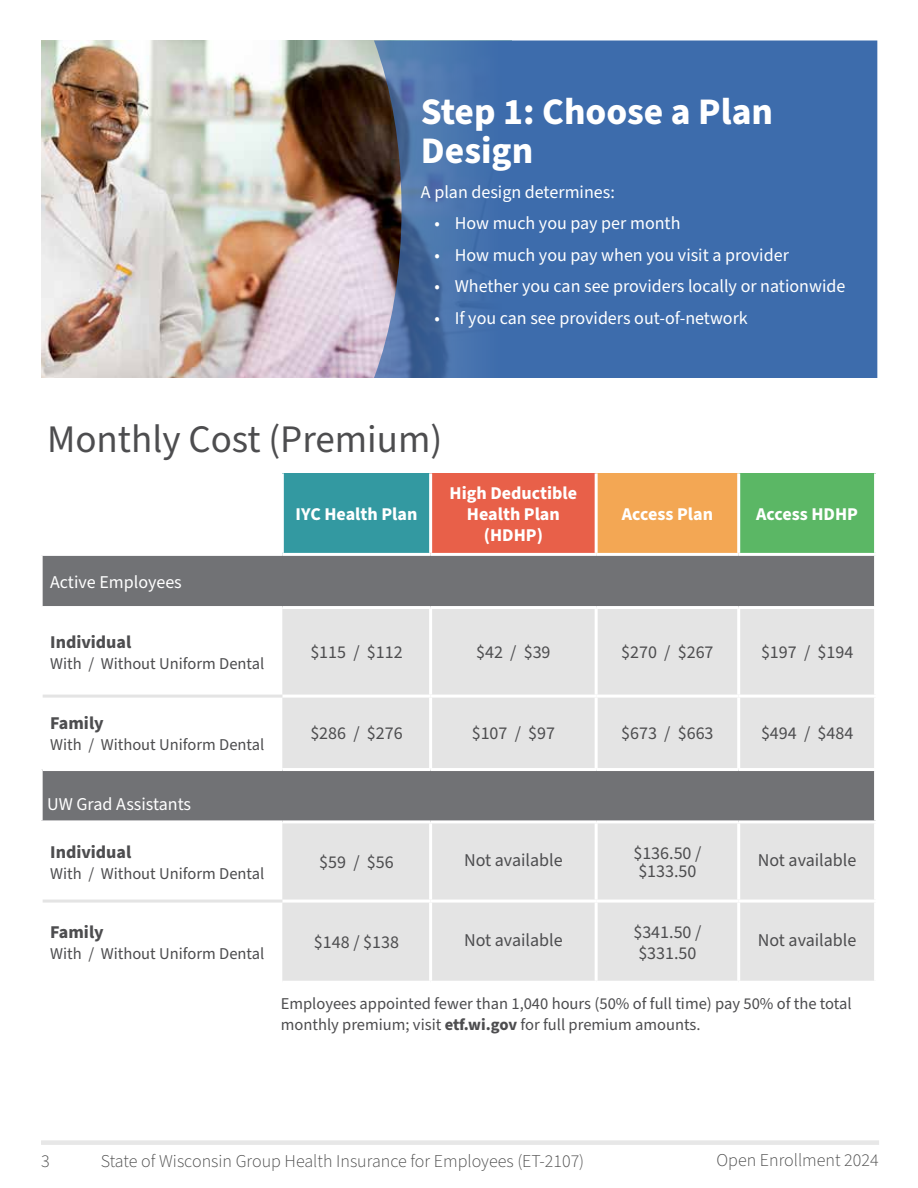
<style>
.page{position:relative;width:918px;height:1188px;background:#fff}
.page>*{position:absolute;margin:0;border:0;box-sizing:border-box;transform-origin:0 0}
.t1{font:39px "Source Sans Pro";color:#4d4d4f}
.H1_-_Step_Name__White{font:700 37.5px/39px "Source Sans Pro";color:#fff}
.t2{font:18px "Source Sans Pro";color:#fff}
.Table_Text{font:18px/18px "Source Sans Pro";color:#4d4d4f}
.t3{font:300 18px "Source Sans Pro";color:#4b4b4b}
.Top_Row_-_White_Text{font:700 18px/21px "Source Sans Pro";color:#fff;text-align:center}
.Left_Column_Text{font:700 18px "Source Sans Pro";color:#4d4d4f}
.Left_Column_Text-2{font:16.5px/21px "Source Sans Pro";color:#4d4d4f}
.s1{font-weight:700}
</style>
<div class="page">
<div style="left:41px;top:1140px;width:838px;height:5px;background:#e7e7e7"></div>
<div style="left:282px;top:473px;width:149px;height:81px;background:#3399a1"></div>
<div style="left:431px;top:473px;width:165px;height:81px;background:#e86049"></div>
<div style="left:596px;top:473px;width:143px;height:81px;background:#f3a754"></div>
<div style="left:739px;top:473px;width:137px;height:81px;background:#5bb765"></div>
<svg style="left:43px;top:556px;width:831px;height:264px;fill:#717275"></svg>
<div style="left:282px;top:609px;width:592px;height:159px;background:#e4e4e4"></div>
<div style="left:432px;top:609px;width:305px;height:159px;background:#e4e4e4"></div>
<svg style="left:43px;top:899px;width:239px;height:1px"></svg>
<div style="left:282px;top:823px;width:592px;height:158px;background:#e4e4e4"></div>
<div style="left:432px;top:823px;width:305px;height:158px;background:#e4e4e4"></div>
<hr style="left:281px;top:473px;width:3px;height:80px;background:#fff">
<hr style="left:429px;top:473px;width:3px;height:80px;background:#fff">
<hr style="left:595px;top:473px;width:3px;height:80px;background:#fff">
<hr style="left:737px;top:473px;width:3px;height:80px;background:#fff">
<hr style="left:874px;top:473px;width:3px;height:80px;background:#fff">
<hr style="left:431px;top:695px;width:165px;height:3px;background:#fff">
<hr style="left:596px;top:695px;width:143px;height:3px;background:#fff">
<hr style="left:739px;top:695px;width:138px;height:3px;background:#fff">
<hr style="left:431px;top:900px;width:165px;height:3px;background:#fff">
<hr style="left:596px;top:900px;width:143px;height:3px;background:#fff">
<hr style="left:739px;top:900px;width:138px;height:3px;background:#fff">
<hr style="left:282px;top:695px;width:149px;height:3px;background:#fff">
<hr style="left:282px;top:900px;width:149px;height:3px;background:#fff">
<hr style="left:429px;top:609px;width:3px;height:86px;background:#fff">
<hr style="left:595px;top:609px;width:3px;height:86px;background:#fff">
<hr style="left:737px;top:609px;width:3px;height:86px;background:#fff">
<hr style="left:429px;top:823px;width:3px;height:77px;background:#fff">
<hr style="left:595px;top:823px;width:3px;height:77px;background:#fff">
<hr style="left:737px;top:823px;width:3px;height:77px;background:#fff">
<hr style="left:429px;top:698px;width:3px;height:70px;background:#fff">
<hr style="left:595px;top:698px;width:3px;height:70px;background:#fff">
<hr style="left:737px;top:698px;width:3px;height:70px;background:#fff">
<hr style="left:429px;top:903px;width:3px;height:78px;background:#fff">
<hr style="left:595px;top:903px;width:3px;height:78px;background:#fff">
<hr style="left:737px;top:903px;width:3px;height:78px;background:#fff">
<hr style="left:282px;top:553px;width:149px;height:3px;background:#fff">
<hr style="left:431px;top:553px;width:165px;height:3px;background:#fff">
<hr style="left:596px;top:553px;width:143px;height:3px;background:#fff">
<hr style="left:739px;top:553px;width:138px;height:3px;background:#fff">
<hr style="left:40px;top:606px;width:242px;height:3px;background:#fff">
<hr style="left:282px;top:606px;width:149px;height:3px;background:#fff">
<hr style="left:431px;top:606px;width:165px;height:3px;background:#fff">
<hr style="left:596px;top:606px;width:143px;height:3px;background:#fff">
<hr style="left:739px;top:606px;width:138px;height:3px;background:#fff">
<hr style="left:43px;top:768px;width:239px;height:3px;background:#fff">
<hr style="left:282px;top:768px;width:149px;height:3px;background:#fff">
<hr style="left:431px;top:768px;width:165px;height:3px;background:#fff">
<hr style="left:596px;top:768px;width:143px;height:3px;background:#fff">
<hr style="left:739px;top:768px;width:138px;height:3px;background:#fff">
<hr style="left:43px;top:900px;width:239px;height:3px;background:#e4e4e4">
<hr style="left:43px;top:695px;width:239px;height:3px;background:#e4e4e4">
<img style="left:42px;top:40px;width:332px;height:338px">
<svg style="left:374px;top:40px;width:503px;height:338px;background:#416ca8"></svg>
<h1 class="H1_-_Step_Name__White" style="left:421px;top:93px;width:354px">Step 1: Choose a Plan<br>Design</h1>
<h3 class="t2" style="left:421px;top:180px;width:195px">A plan design determines:</h3>
<p class="t2" style="left:434px;top:211px;width:248px">• How much you pay per month</p>
<p class="t2" style="left:434px;top:243px;width:356px">• How much you pay when you visit a provider</p>
<p class="t2" style="left:434px;top:274px;width:412px">• Whether you can see providers locally or nationwide</p>
<p class="t2" style="left:434px;top:306px;width:315px">• If you can see providers out-of-network</p>
<h2 class="t1" style="left:47px;top:413px;width:397px">Monthly Cost (Premium)</h2>
<h3 class="Top_Row_-_White_Text" style="left:296px;top:504px;width:123px">IYC Health Plan</h3>
<h3 class="Top_Row_-_White_Text" style="left:450px;top:483px;width:129px">High Deductible<br>Health Plan (HDHP)</h3>
<h3 class="t2" style="left:50px;top:570px;width:133px">Active Employees</h3>
<h3 class="Top_Row_-_White_Text" style="left:622px;top:504px;width:93px">Access Plan</h3>
<h3 class="Top_Row_-_White_Text" style="left:756px;top:504px;width:103px">Access HDHP</h3>
<h3 class="Left_Column_Text" style="left:50px;top:630px;width:83px">Individual</h3>
<h3 class="Left_Column_Text-2" style="left:50px;top:654px;width:216px">With / Without Uniform Dental</h3>
<h3 class="Left_Column_Text" style="left:50px;top:711px;width:55px">Family</h3>
<h3 class="Left_Column_Text-2" style="left:50px;top:735px;width:216px">With / Without Uniform Dental</h3>
<h3 class="t2" style="left:47px;top:792px;width:145px">UW Grad Assistants</h3>
<h3 class="Left_Column_Text" style="left:50px;top:840px;width:83px">Individual</h3>
<h3 class="Left_Column_Text-2" style="left:50px;top:863px;width:216px">With / Without Uniform Dental</h3>
<h3 class="Left_Column_Text" style="left:50px;top:920px;width:55px">Family</h3>
<h3 class="Left_Column_Text-2" style="left:50px;top:943px;width:216px">With / Without Uniform Dental</h3>
<p class="Table_Text" style="left:310px;top:644px;width:94px">$115 / $112</p>
<p class="Table_Text" style="left:476px;top:644px;width:76px">$42 / $39</p>
<p class="Table_Text" style="left:621px;top:644px;width:94px">$270 / $267</p>
<p class="Table_Text" style="left:761px;top:644px;width:94px">$197 / $194</p>
<p class="Table_Text" style="left:310px;top:725px;width:94px">$286 / $276</p>
<p class="Table_Text" style="left:472px;top:725px;width:85px">$107 / $97</p>
<p class="Table_Text" style="left:621px;top:725px;width:94px">$673 / $663</p>
<p class="Table_Text" style="left:761px;top:725px;width:94px">$494 / $484</p>
<p class="Table_Text" style="left:319px;top:854px;width:76px">$59 / $56</p>
<p class="Table_Text" style="left:464px;top:851px;width:100px">Not available</p>
<p class="Table_Text" style="left:633px;top:845px;width:70px">$136.50 / $133.50</p>
<p class="Table_Text" style="left:758px;top:851px;width:100px">Not available</p>
<p class="Table_Text" style="left:314px;top:934px;width:87px">$148 / $138</p>
<p class="Table_Text" style="left:464px;top:931px;width:100px">Not available</p>
<p class="Table_Text" style="left:633px;top:922px;width:70px;line-height:21px">$341.50 / $331.50</p>
<p class="Table_Text" style="left:758px;top:931px;width:100px">Not available</p>
<h3 class="Left_Column_Text-2" style="left:281px;top:994px;width:572px">Employees appointed fewer than 1,040 hours (50% of full time) pay 50% of the total monthly premium; visit <span class="s1">etf.wi.gov</span> for full premium amounts.</h3>
<p class="t3" style="left:41px;top:1149px;width:10px">3</p>
<p class="t3" style="left:101px;top:1149px;width:485px">State of Wisconsin Group Health Insurance for Employees (ET-2107)</p>
<p class="t3" style="left:717px;top:1148px;width:164px">Open Enrollment 2024</p>
</div>
